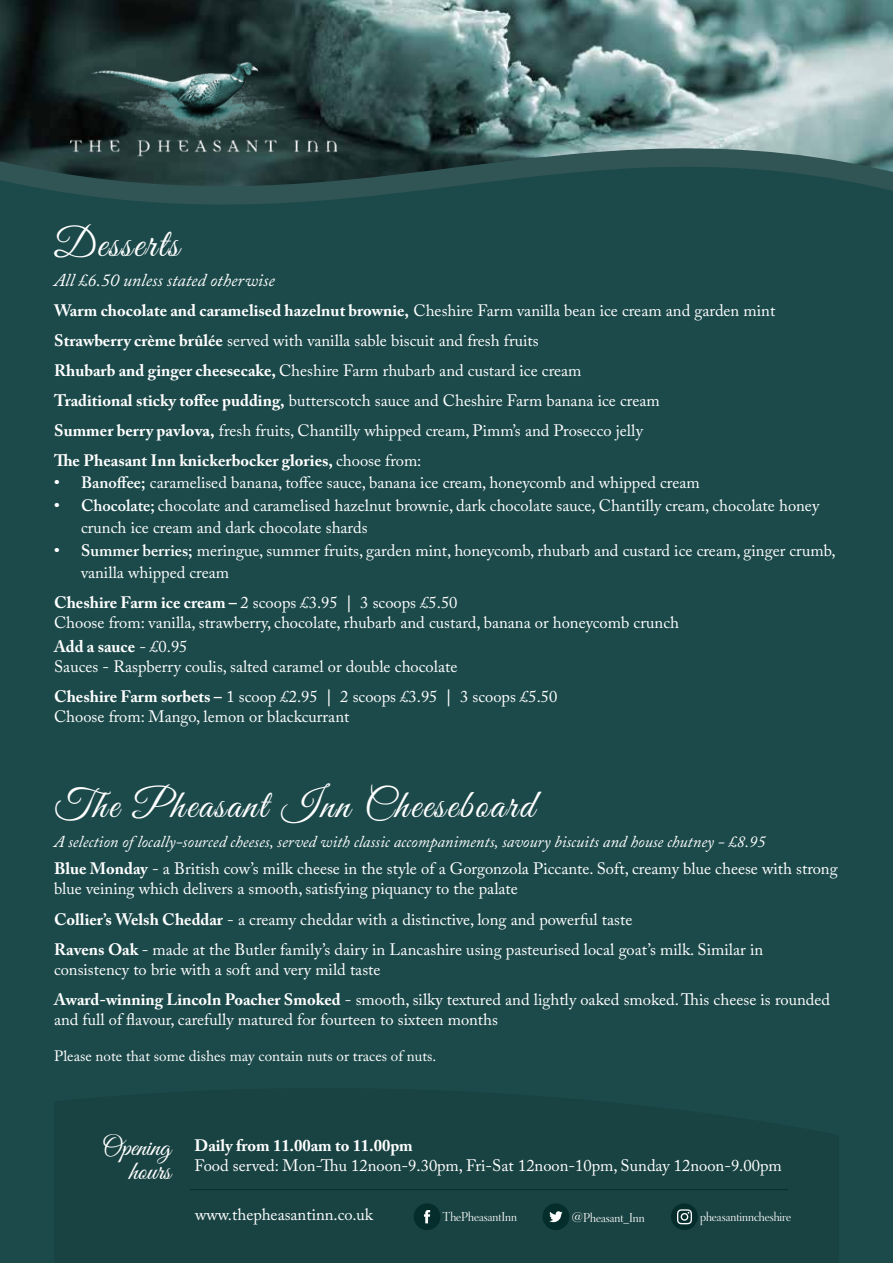
<style>
.page{position:relative;width:893px;height:1263px;background:#fff}
.page>*{position:absolute;margin:0;border:0;box-sizing:border-box;transform-origin:0 0}
.t1{font:40.5px "Great Vibes";letter-spacing:.05em;color:#fff}
.t2{font:27px/24px "Great Vibes";color:#fff;text-align:right}
.t3{font:italic 18px "Adobe Caslon Pro";color:#fff}
.t4{font:16.5px/30px "Adobe Caslon Pro";color:#fff}
.t5{font:italic 16.5px/27.3px "Adobe Caslon Pro";color:#fff}
.t6{font:700 16.5px "Adobe Caslon Pro";color:#fff}
.t7{font:15px "Adobe Caslon Pro";color:#fff}
.t8{font:13.5px "Didot Headline";color:#fff}
.s1{font-weight:700}
.s2{font-weight:600}
.s3{font-weight:700;font-style:normal}
.s4{font-style:normal}
.s5{font-family:"Didot LT Pro"}
</style>
<div class="page">
<div style="left:0;top:258px;width:893px;height:1005px;background:#1c494a"></div>
<img style="left:0;top:0;width:893px;height:97px">
<svg style="left:0;top:97px;width:893px;height:161px;background:#335757"></svg>
<img style="left:70px;top:56px;width:267px;height:103px">
<div style="left:54px;top:1086px;width:785px;height:177px;background:#194242"></div>
<hr style="left:190px;top:1189px;width:598px;height:1px;background:#042d2c">
<svg style="left:414px;top:1203px;width:26px;height:27px"></svg>
<svg style="left:542px;top:1203px;width:27px;height:27px"></svg>
<div style="left:671px;top:1203px;width:27px;height:27px;background:#042d2c;border-radius:50%"></div>
<svg style="left:677px;top:1209px;width:15px;height:15px"></svg>
<h1 class="t1" style="left:54px;top:221px;width:126px">Desserts</h1>
<p class="t3" style="left:54px;top:269px;width:222px">All £6.50 unless stated otherwise</p>
<p class="t4" style="left:54px;top:295px;width:723px"><span class="s1">Warm chocolate and caramelised hazelnut brownie,</span> Cheshire Farm vanilla bean ice cream and garden mint <span class="s1">Strawberry crème brûlée</span> served with vanilla sable biscuit and fresh fruits<br><span class="s1">Rhubarb and ginger cheesecake,</span> Cheshire Farm rhubarb and custard ice cream<br><span class="s1">Traditional sticky toffee pudding,</span> butterscotch sauce and Cheshire Farm banana ice cream<br><span class="s1">Summer berry pavlova,</span> fresh fruits, Chantilly whipped cream, Pimm’s and Prosecco jelly<br><span class="s1">The Pheasant Inn knickerbocker glories,</span> choose from:</p>
<p class="t4" style="left:54px;top:467px;width:647px"><span class="s2">• Banoffee;</span> caramelised banana, toffee sauce, banana ice cream, honeycomb and whipped cream</p>
<p class="t4" style="left:81px;top:494px;width:740px;line-height:22.5px;text-indent:-27px"><span class="s2">• Chocolate;</span> chocolate and caramelised hazelnut brownie, dark chocolate sauce, Chantilly cream, chocolate honey crunch ice cream and dark chocolate shards</p>
<p class="t4" style="left:81px;top:539px;width:756px;line-height:22.5px;text-indent:-27px"><span class="s2">• Summer berries;</span> meringue, summer fruits, garden mint, honeycomb, rhubarb and custard ice cream, ginger crumb, vanilla whipped cream</p>
<p class="t4" style="left:54px;top:593px;width:627px;line-height:19.8px"><span class="s1">Cheshire Farm ice cream –</span> 2 scoops £3.95 <span class="s1">|</span> 3 scoops £5.50<br>Choose from: vanilla, strawberry, chocolate, rhubarb and custard, banana or honeycomb crunch</p>
<p class="t4" style="left:54px;top:636px;width:405px;line-height:19.8px"><span class="s1">Add a sauce</span> - £0.95<br>Sauces - Raspberry coulis, salted caramel or double chocolate</p>
<p class="t4" style="left:54px;top:686px;width:505px;line-height:19.8px"><span class="s1">Cheshire Farm sorbets –</span> 1 scoop £2.95 <span class="s1">|</span> 2 scoops £3.95 <span class="s1">|</span> 3 scoops £5.50<br>Choose from: Mango, lemon or blackcurrant</p>
<h1 class="t1" style="left:54px;top:782px;width:482px">The Pheasant Inn Cheeseboard</h1>
<p class="t5" style="left:54px;top:827px;width:785px">A selection of locally-sourced cheeses, served with classic accompaniments, savoury biscuits and house chutney - £8.95<br><span class="s3">Blue Monday</span> <span class="s4">- a British cow’s milk cheese in the style of a Gorgonzola Piccante. Soft, creamy blue cheese with strong</span></p>
<p class="t4" style="left:54px;top:872px;width:580px;line-height:31.5px">blue veining which delivers a smooth, satisfying piquancy to the palate<br><span class="s1">Collier’s Welsh Cheddar</span> - a creamy cheddar with a distinctive, long and powerful taste</p>
<p class="t4" style="left:54px;top:940px;width:711px;line-height:19.8px"><span class="s1">Ravens Oak</span> - made at the Butler family’s dairy in Lancashire using pasteurised local goat’s milk. Similar in consistency to brie with a soft and very mild taste</p>
<p class="t4" style="left:54px;top:990px;width:777px;line-height:19.8px"><span class="s1">Award-winning Lincoln Poacher Smoked</span> - smooth, silky textured and lightly oaked smoked. This cheese is rounded and full of flavour, carefully matured for fourteen to sixteen months</p>
<p class="t7" style="left:54px;top:1047px;width:384px">Please note that some dishes may contain nuts or traces of nuts.</p>
<h2 class="t2" style="left:102px;top:1136px;width:70px">Opening hours</h2>
<p class="t6" style="left:194px;top:1136px;width:220px">Daily from 11.00am to 11.00pm</p>
<p class="t4" style="left:194px;top:1150px;width:589px">Food served: Mon-Thu 12noon-9.30pm, Fri-Sat 12noon-10pm, Sunday 12noon-9.00pm</p>
<p class="t4" style="left:195px;top:1199px;width:179px">www.thepheasantinn.co.uk</p>
<p class="t8" style="left:443px;top:1207px;width:76px">ThePheasantInn</p>
<p class="t8" style="left:572px;top:1208px;width:74px"><span class="s5">@</span>Pheasant_Inn</p>
<p class="t8" style="left:700px;top:1207px;width:93px">pheasantinncheshire</p>
</div>
